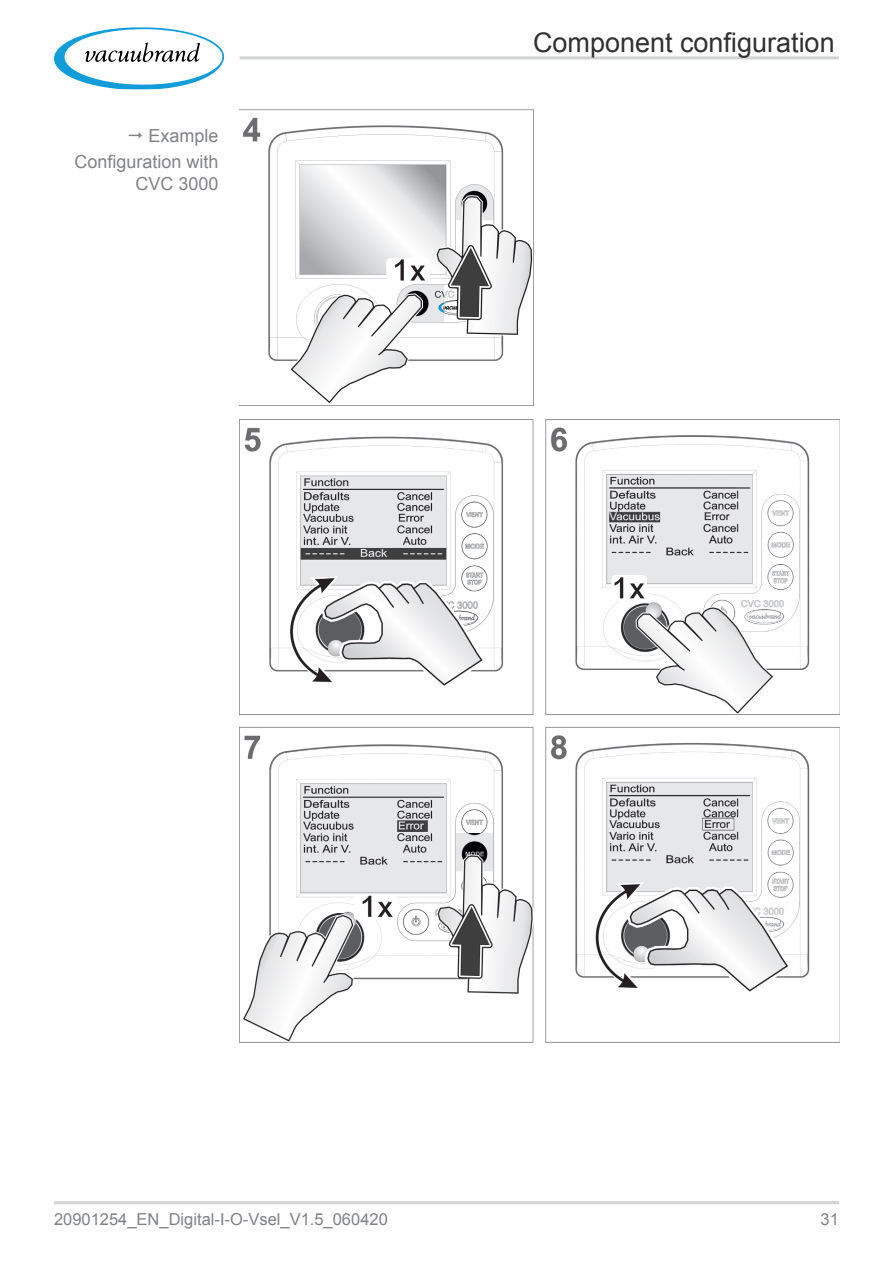
<style>
.page{position:relative;width:893px;height:1263px;background:#fff}
.page>*{position:absolute;margin:0;border:0;box-sizing:border-box;transform-origin:0 0}
.t1{font:27px "Arial";color:#312f30}
.t2{font:18px/25.8px "Arial";color:#808285;text-align:right}
.t3{font:16.5px "Arial";color:#808285}
</style>
<div class="page">
<hr style="left:54px;top:1201px;width:785px;height:3px;background:#d1d2d4">
<svg style="left:54px;top:27px;width:170px;height:63px"></svg>
<hr style="left:240px;top:56px;width:599px;height:3px;background:#d1d2d4">
<img style="left:240px;top:109px;width:293px;height:297px">
<img style="left:240px;top:419px;width:599px;height:624px">
<p class="t2" style="left:74px;top:123px;width:146px">Example<br>Configuration with</p>
<p class="t2" style="left:136px;top:171px;width:85px">CVC 3000</p>
<h1 class="t1" style="left:533px;top:25px;width:303px">Component configuration</h1>
<p class="t3" style="left:54px;top:1209px;width:335px">20901254_EN_Digital-I-O-Vsel_V1.5_060420</p>
<p class="t3" style="left:821px;top:1209px;width:20px">31</p>
</div>
